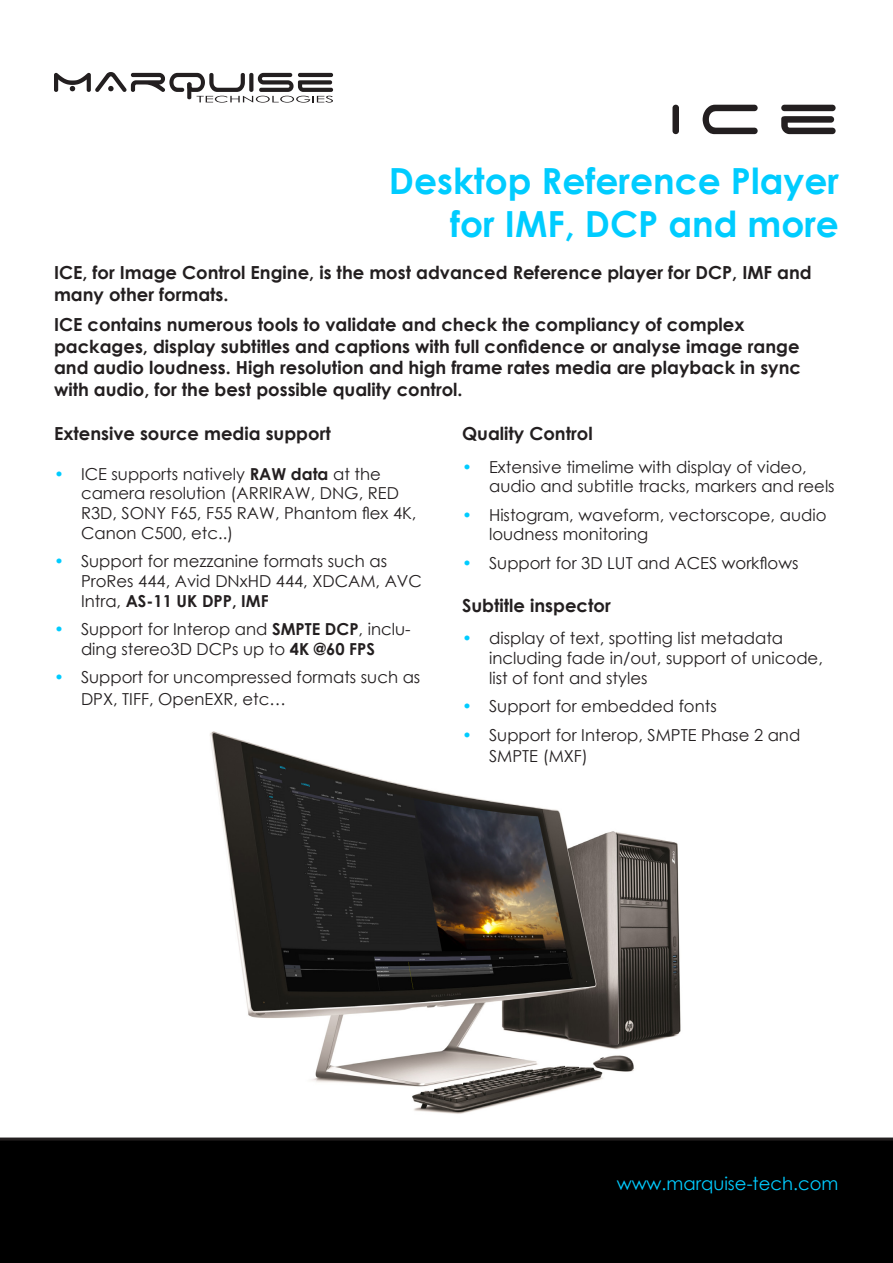
<style>
.page{position:relative;width:893px;height:1263px;background:#fff}
.page>*{position:absolute;margin:0;border:0;box-sizing:border-box;transform-origin:0 0}
.t1{font:67.5px "Space Age";color:#231f20}
.t2{font:700 36px "Century Gothic";color:#0cf}
.t3{font:700 18px/21.6px "Century Gothic";color:#231f20}
.t4{font:18px "Century Gothic";color:#0cf}
.t5{font:16.5px/19.8px "Century Gothic";color:#231f20}
.s1{color:#0cf}
.s2{font-weight:700}
</style>
<div class="page">
<img style="left:210px;top:731px;width:471px;height:383px">
<div style="left:0;top:1137px;width:893px;height:126px;background:#000"></div>
<svg style="left:54px;top:72px;width:279px;height:31px"></svg>
<svg style="left:187px;top:82px;width:4px;height:17px"></svg>
<p class="t1" style="left:669px;top:88px;width:171px">ice</p>
<p class="t2" style="left:389px;top:154px;width:451px">Desktop Reference Player</p>
<p class="t2" style="left:450px;top:197px;width:390px">for IMF, DCP and more</p>
<p class="t3" style="left:54px;top:261px;width:759px">ICE, for Image Control Engine, is the most advanced Reference player for DCP, IMF and many other formats.</p>
<p class="t3" style="left:54px;top:313px;width:748px">ICE contains numerous tools to validate and check the compliancy of complex packages, display subtitles and captions with full confidence or analyse image range and audio loudness. High resolution and high frame rates media are playback in sync with audio, for the best possible quality control.</p>
<p class="t3" style="left:54px;top:422px;width:278px">Extensive source media support</p>
<p class="t5" style="left:81px;top:463px;width:337px;text-indent:-27px"><span class="s1">•</span> ICE supports natively <span class="s2">RAW data</span> at the camera resolution (ARRIRAW, DNG, RED R3D, SONY F65, F55 RAW, Phantom flex 4K, Canon C500, etc..)</p>
<p class="t5" style="left:81px;top:551px;width:342px;text-indent:-27px"><span class="s1">•</span> Support for mezzanine formats such as<br>ProRes 444, Avid DNxHD 444, XDCAM, AVC<br>Intra, <span class="s2">AS-11 UK DPP, IMF</span></p>
<p class="t5" style="left:54px;top:619px;width:358px;text-align:center"><span class="s1">•</span> Support for Interop and <span class="s2">SMPTE DCP</span>, inclu&shy;ding stereo3D DCPs up to <span class="s2">4K @60 FPS</span></p>
<p class="t5" style="left:81px;top:666px;width:341px;line-height:21.6px;text-indent:-27px"><span class="s1">•</span> Support for uncompressed formats such as<br>DPX, TIFF, OpenEXR, etc…</p>
<p class="t3" style="left:462px;top:422px;width:132px">Quality Control</p>
<p class="t5" style="left:489px;top:456px;width:347px;text-indent:-27px"><span class="s1">•</span> Extensive timelime with display of video, audio and subtitle tracks, markers and reels</p>
<p class="t5" style="left:489px;top:504px;width:339px;text-indent:-27px"><span class="s1">•</span> Histogram, waveform, vectorscope, audio loudness monitoring</p>
<p class="t5" style="left:462px;top:553px;width:338px"><span class="s1">•</span> Support for 3D LUT and ACES workflows</p>
<p class="t3" style="left:462px;top:594px;width:150px">Subtitle inspector</p>
<p class="t5" style="left:489px;top:628px;width:335px;text-indent:-27px"><span class="s1">•</span> display of text, spotting list metadata including fade in/out, support of unicode, list of font and styles</p>
<p class="t5" style="left:462px;top:696px;width:256px"><span class="s1">•</span> Support for embedded fonts</p>
<p class="t5" style="left:489px;top:724px;width:313px;line-height:21.6px;text-indent:-27px"><span class="s1">•</span> Support for Interop, SMPTE Phase 2 and<br>SMPTE (MXF)</p>
<p class="t4" style="left:617px;top:1171px;width:223px">www.marquise-tech.com</p>
</div>
